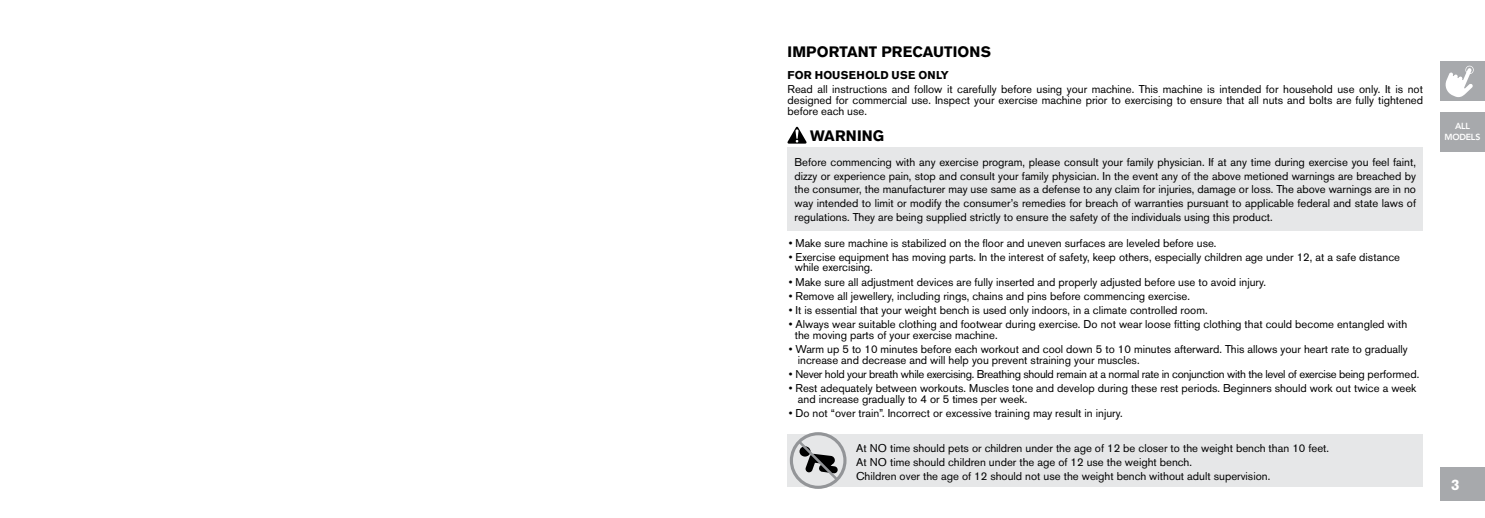
<style>
.page{position:relative;width:1485px;height:518px;background:#fff}
.page>*{position:absolute;margin:0;border:0;box-sizing:border-box;transform-origin:0 0}
.t1{font:700 15px "Akzidenz Grotesk BE";letter-spacing:.005em;color:#000}
.t2{font:700 15px "Akzidenz Grotesk BE";color:#fff}
.t3{font:11.25px/13.8px "Akzidenz Grotesk BE";color:#000}
.t4{font:11.25px "Akzidenz Grotesk BE";letter-spacing:-.025em;color:#000}
.t5{font:700 11.25px "Akzidenz Grotesk BE";letter-spacing:.02em;color:#000}
.t6{font:800 8.75px/10.5px "Avenir";letter-spacing:-.03em;color:#fff;text-align:center}
</style>
<div class="page">
<div style="left:1440px;top:467px;width:45px;height:34px;background:#a7a9ac"></div>
<div style="left:788px;top:148px;width:635px;height:83px;background:#e6e7e8"></div>
<div style="left:788px;top:434px;width:635px;height:52px;background:#e6e7e8"></div>
<svg style="left:787px;top:126px;width:20px;height:17px"></svg>
<svg style="left:790px;top:432px;width:57px;height:56px"></svg>
<div style="left:1440px;top:62px;width:45px;height:39px;background:#a7a9ac"></div>
<svg style="left:1445px;top:66px;width:29px;height:31px"></svg>
<div style="left:1440px;top:112px;width:45px;height:40px;background:#a7a9ac"></div>
<h1 class="t1" style="left:788px;top:43px;width:205px">IMPORTANT PRECAUTIONS</h1>
<p class="t5" style="left:788px;top:68px;width:163px">FOR HOUSEHOLD USE ONLY</p>
<p class="t3" style="left:788px;top:84px;width:637px;line-height:11.2px;text-align:justify">Read all instructions and follow it carefully before using your machine. This machine is intended for household use only. It is not designed for commercial use. Inspect your exercise machine prior to exercising to ensure that all nuts and bolts are fully tightened before each use.</p>
<h1 class="t1" style="left:810px;top:127px;width:76px">WARNING</h1>
<p class="t6" style="left:1445px;top:121px;width:37px">ALL<br>MODELS</p>
<p class="t3" style="left:795px;top:156px;width:623px;text-align:justify">Before commencing with any exercise program, please consult your family physician. If at any time during exercise you feel faint, dizzy or experience pain, stop and consult your family physician. In the event any of the above metioned warnings are breached by the consumer, the manufacturer may use same as a defense to any claim for injuries, damage or loss. The above warnings are in no way intended to limit or modify the consumer’s remedies for breach of warranties pursuant to applicable federal and state laws of regulations. They are being supplied strictly to ensure the safety of the individuals using this product.</p>
<p class="t3" style="left:789px;top:237px;width:429px">• Make sure machine is stabilized on the floor and uneven surfaces are leveled before use.</p>
<p class="t3" style="left:795px;top:252px;width:607px;line-height:10.6px;text-indent:-6px">• Exercise equipment has moving parts. In the interest of safety, keep others, especially children age under 12, at a safe distance while exercising.</p>
<p class="t3" style="left:789px;top:275px;width:479px">• Make sure all adjustment devices are fully inserted and properly adjusted before use to avoid injury.</p>
<p class="t3" style="left:789px;top:290px;width:403px">• Remove all jewellery, including rings, chains and pins before commencing exercise.</p>
<p class="t3" style="left:789px;top:304px;width:420px">• It is essential that your weight bench is used only indoors, in a climate controlled room.</p>
<p class="t3" style="left:795px;top:320px;width:614px;line-height:10.6px;text-indent:-6px">• Always wear suitable clothing and footwear during exercise. Do not wear loose fitting clothing that could become entangled with the moving parts of your exercise machine.</p>
<p class="t3" style="left:798px;top:344px;width:611px;line-height:10.6px;text-indent:-9px">• Warm up 5 to 10 minutes before each workout and cool down 5 to 10 minutes afterward. This allows your heart rate to gradually increase and decrease and will help you prevent straining your muscles.</p>
<p class="t4" style="left:789px;top:369px;width:632px">• Never hold your breath while exercising. Breathing should remain at a normal rate in conjunction with the level of exercise being performed.</p>
<p class="t3" style="left:798px;top:383px;width:620px;line-height:10.6px;text-indent:-9px">• Rest adequately between workouts. Muscles tone and develop during these rest periods. Beginners should work out twice a week and increase gradually to 4 or 5 times per week.</p>
<p class="t3" style="left:789px;top:406px;width:336px">• Do not “over train”. Incorrect or excessive training may result in injury.</p>
<p class="t3" style="left:856px;top:441px;width:475px">At NO time should pets or children under the age of 12 be closer to the weight bench than 10 feet.<br>At NO time should children under the age of 12 use the weight bench.<br>Children over the age of 12 should not use the weight bench without adult supervision.</p>
<h1 class="t2" style="left:1451px;top:475px;width:10px">3</h1>
</div>
